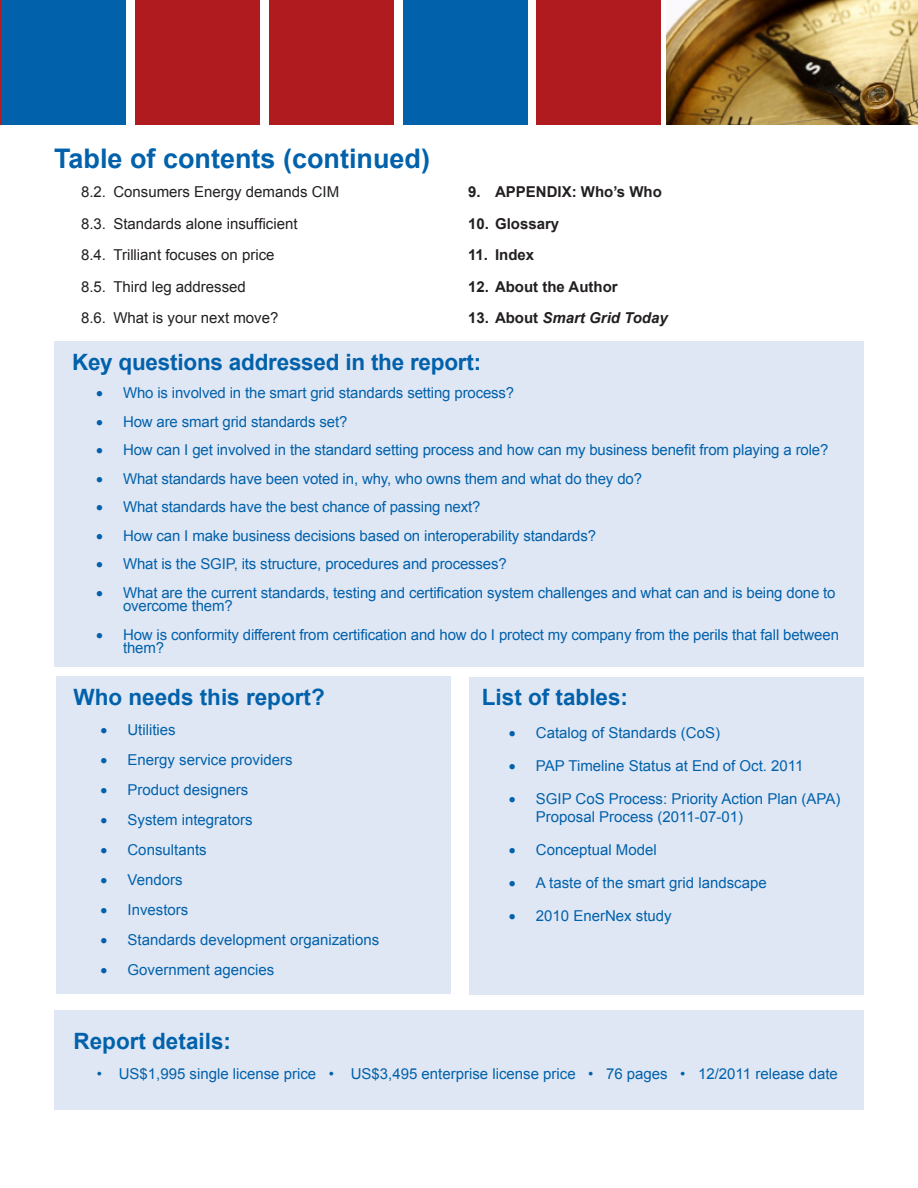
<style>
.page{position:relative;width:918px;height:1188px;background:#fff}
.page>*{position:absolute;margin:0;border:0;box-sizing:border-box;transform-origin:0 0}
.t1{font:700 27px "Arial";color:#0161ab}
.t2{font:700 22.5px "Arial";color:#0161ab}
.List_Paragraph{font:15px/13.5px "Arial";letter-spacing:-.01em;color:#0161ab}
.List_Paragraph-2{font:15px "Arial";color:#231f20}
.List_Paragraph-3{font:700 15px "Arial";color:#231f20}
.List_Paragraph-4{font:italic 700 15px "Arial";color:#231f20}
.s1{font-style:normal}
</style>
<div class="page">
<div style="left:55px;top:341px;width:809px;height:326px;background:#e0e7f4"></div>
<div style="left:470px;top:678px;width:394px;height:317px;background:#e0e7f4"></div>
<div style="left:56px;top:677px;width:395px;height:317px;background:#e0e7f4"></div>
<div style="left:54px;top:1010px;width:810px;height:100px;background:#e0e7f4"></div>
<hr style="left:0;top:0;width:1px;height:125px;background:#b01b1f">
<div style="left:135px;top:0;width:125px;height:125px;background:#b01b1f"></div>
<div style="left:269px;top:0;width:125px;height:125px;background:#b01b1f"></div>
<div style="left:403px;top:0;width:125px;height:125px;background:#0161ab"></div>
<div style="left:1px;top:0;width:125px;height:125px;background:#0161ab"></div>
<div style="left:536px;top:0;width:125px;height:125px;background:#b01b1f"></div>
<img style="left:666px;top:0;width:252px;height:125px">
<p class="t1" style="left:54px;top:141px;width:378px">Table of contents (continued)</p>
<p class="List_Paragraph-2" style="left:81px;top:182px;width:260px">8.2. Consumers Energy demands CIM</p>
<p class="List_Paragraph-2" style="left:81px;top:214px;width:218px">8.3. Standards alone insufficient</p>
<p class="List_Paragraph-2" style="left:81px;top:245px;width:195px">8.4. Trilliant focuses on price</p>
<p class="List_Paragraph-2" style="left:81px;top:277px;width:166px">8.5. Third leg addressed</p>
<p class="List_Paragraph-2" style="left:81px;top:308px;width:199px">8.6. What is your next move?</p>
<p class="List_Paragraph-3" style="left:468px;top:182px;width:195px">9. APPENDIX: Who’s Who</p>
<p class="List_Paragraph-3" style="left:468px;top:213px;width:93px">10. Glossary</p>
<p class="List_Paragraph-3" style="left:468px;top:245px;width:68px">11. Index</p>
<p class="List_Paragraph-3" style="left:468px;top:276px;width:151px">12. About the Author</p>
<p class="List_Paragraph-4" style="left:468px;top:308px;width:201px"><span class="s1">13. About</span> Smart Grid Today</p>
<p class="t2" style="left:72px;top:347px;width:411px">Key questions addressed in the report:</p>
<p class="List_Paragraph" style="left:96px;top:386px;width:420px">• Who is involved in the smart grid standards setting process?</p>
<p class="List_Paragraph" style="left:96px;top:415px;width:253px">• How are smart grid standards set?</p>
<p class="List_Paragraph" style="left:96px;top:443px;width:734px">• How can I get involved in the standard setting process and how can my business benefit from playing a role?</p>
<p class="List_Paragraph" style="left:96px;top:472px;width:548px">• What standards have been voted in, why, who owns them and what do they do?</p>
<p class="List_Paragraph" style="left:96px;top:500px;width:386px">• What standards have the best chance of passing next?</p>
<p class="List_Paragraph" style="left:96px;top:529px;width:502px">• How can I make business decisions based on interoperability standards?</p>
<p class="List_Paragraph" style="left:96px;top:557px;width:412px">• What is the SGIP, its structure, procedures and processes?</p>
<p class="List_Paragraph" style="left:123px;top:586px;width:714px;text-indent:-27px">• What are the current standards, testing and certification system challenges and what can and is being done to overcome them?</p>
<p class="List_Paragraph" style="left:123px;top:628px;width:718px;text-indent:-27px">• How is conformity different from certification and how do I protect my company from the perils that fall between them?</p>
<p class="t2" style="left:74px;top:682px;width:253px">Who needs this report?</p>
<p class="List_Paragraph" style="left:100px;top:723px;width:77px">• Utilities</p>
<p class="List_Paragraph" style="left:100px;top:753px;width:194px">• Energy service providers</p>
<p class="List_Paragraph" style="left:100px;top:783px;width:149px">• Product designers</p>
<p class="List_Paragraph" style="left:100px;top:813px;width:154px">• System integrators</p>
<p class="List_Paragraph" style="left:100px;top:843px;width:108px">• Consultants</p>
<p class="List_Paragraph" style="left:100px;top:873px;width:84px">• Vendors</p>
<p class="List_Paragraph" style="left:100px;top:903px;width:89px">• Investors</p>
<p class="List_Paragraph" style="left:100px;top:933px;width:280px">• Standards development organizations</p>
<p class="List_Paragraph" style="left:100px;top:963px;width:175px">• Government agencies</p>
<p class="t2" style="left:482px;top:682px;width:148px">List of tables:</p>
<p class="List_Paragraph" style="left:509px;top:726px;width:213px">• Catalog of Standards (CoS)</p>
<p class="List_Paragraph" style="left:509px;top:759px;width:296px">• PAP Timeline Status at End of Oct. 2011</p>
<p class="List_Paragraph" style="left:536px;top:790px;width:306px;line-height:18px;text-indent:-27px">• SGIP CoS Process: Priority Action Plan (APA)<br>Proposal Process (2011-07-01)</p>
<p class="List_Paragraph" style="left:509px;top:843px;width:149px">• Conceptual Model</p>
<p class="List_Paragraph" style="left:509px;top:876px;width:259px">• A taste of the smart grid landscape</p>
<p class="List_Paragraph" style="left:509px;top:909px;width:164px">• 2010 EnerNex study</p>
<p class="t2" style="left:74px;top:1026px;width:159px">Report details:</p>
<p class="List_Paragraph" style="left:97px;top:1068px;width:743px">• US$1,995 single license price • US$3,495 enterprise license price • 76 pages • 12/2011 release date</p>
</div>
